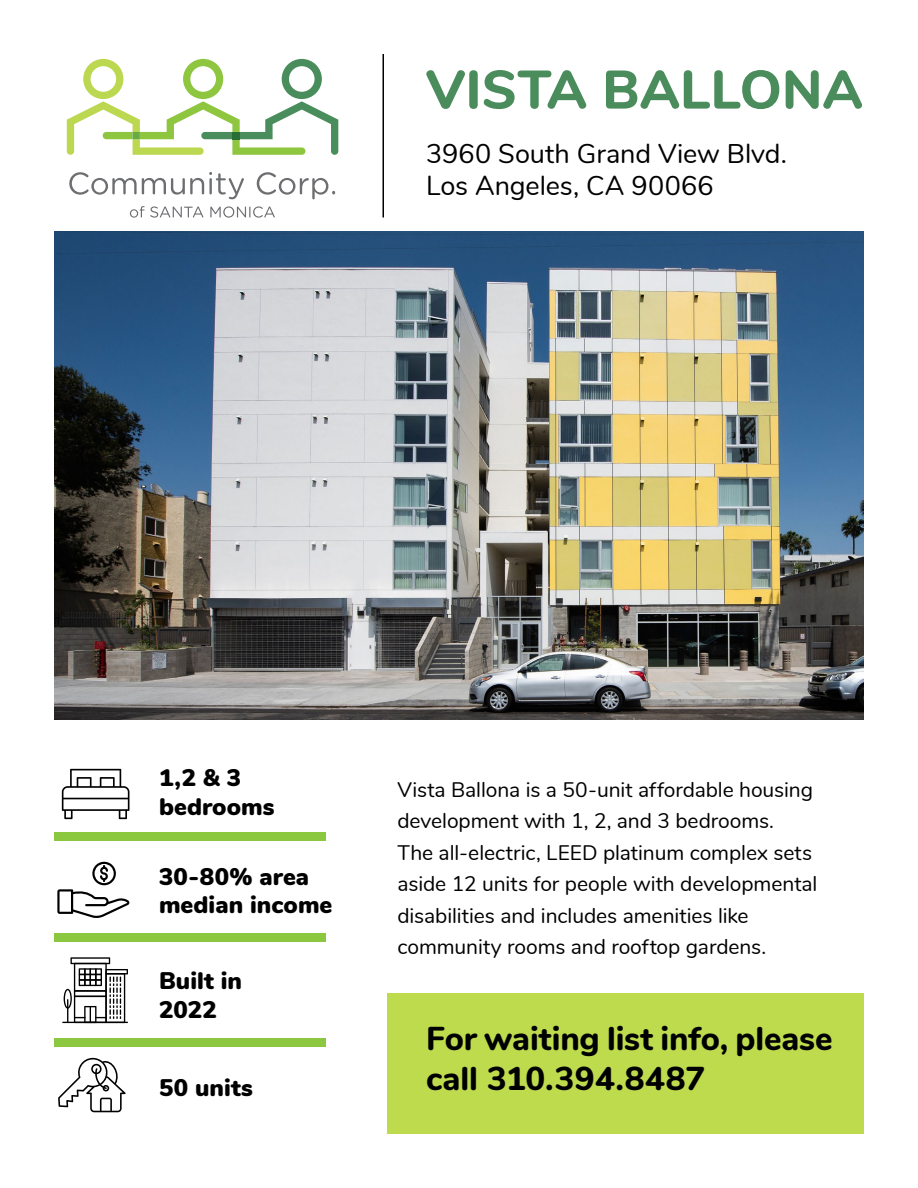
<style>
.page{position:relative;width:918px;height:1188px;background:#fff}
.page>*{position:absolute;margin:0;border:0;box-sizing:border-box;transform-origin:0 0}
.t1{font:800 54px "Nunito";color:#4a8c5c}
.t2{font:800 33px/39.6px "Nunito";letter-spacing:-.005em;color:#000}
.t3{font:27px/32.4px "Nunito";color:#000}
.t4{font:900 24px/28.8px "Nunito";letter-spacing:.005em;color:#000}
.t5{font:21px/31.5px "Nunito";letter-spacing:-.005em;color:#000}
</style>
<div class="page">
<svg style="left:62px;top:769px;width:67px;height:50px"></svg>
<svg style="left:57px;top:862px;width:72px;height:56px"></svg>
<svg style="left:58px;top:1058px;width:68px;height:54px"></svg>
<svg style="left:64px;top:957px;width:64px;height:65px"></svg>
<hr style="left:62px;top:1022px;width:66px;height:1px;background:#000">
<img style="left:54px;top:231px;width:810px;height:489px">
<svg style="left:69px;top:172px;width:175px;height:27px"></svg>
<svg style="left:257px;top:172px;width:78px;height:27px"></svg>
<svg style="left:130px;top:206px;width:73px;height:12px"></svg>
<svg style="left:210px;top:206px;width:65px;height:12px"></svg>
<svg style="left:67px;top:59px;width:271px;height:96px"></svg>
<div style="left:54px;top:832px;width:272px;height:10px;background:#8cc740"></div>
<div style="left:54px;top:933px;width:272px;height:9px;background:#8cc740"></div>
<div style="left:54px;top:1038px;width:272px;height:9px;background:#8cc740"></div>
<div style="left:387px;top:994px;width:477px;height:140px;background:#bddb4d"></div>
<hr style="left:382px;top:54px;width:2px;height:164px;background:#000">
<h1 class="t1" style="left:426px;top:50px;width:438px">VISTA BALLONA</h1>
<p class="t3" style="left:426px;top:136px;width:362px">3960 South Grand View Blvd.<br>Los Angeles, CA 90066</p>
<p class="t4" style="left:159px;top:762px;width:117px">1,2 &amp; 3 bedrooms</p>
<p class="t4" style="left:159px;top:861px;width:175px">30-80% area median income</p>
<p class="t4" style="left:159px;top:965px;width:85px">Built in<br>2022</p>
<p class="t4" style="left:159px;top:1072px;width:96px">50 units</p>
<p class="t5" style="left:398px;top:773px;width:421px">Vista Ballona is a 50-unit affordable housing development with 1, 2, and 3 bedrooms.<br>The all-electric, LEED platinum complex sets aside 12 units for people with developmental disabilities and includes amenities like community rooms and rooftop gardens.</p>
<h2 class="t2" style="left:426px;top:1017px;width:408px">For waiting list info, please call 310.394.8487</h2>
</div>
